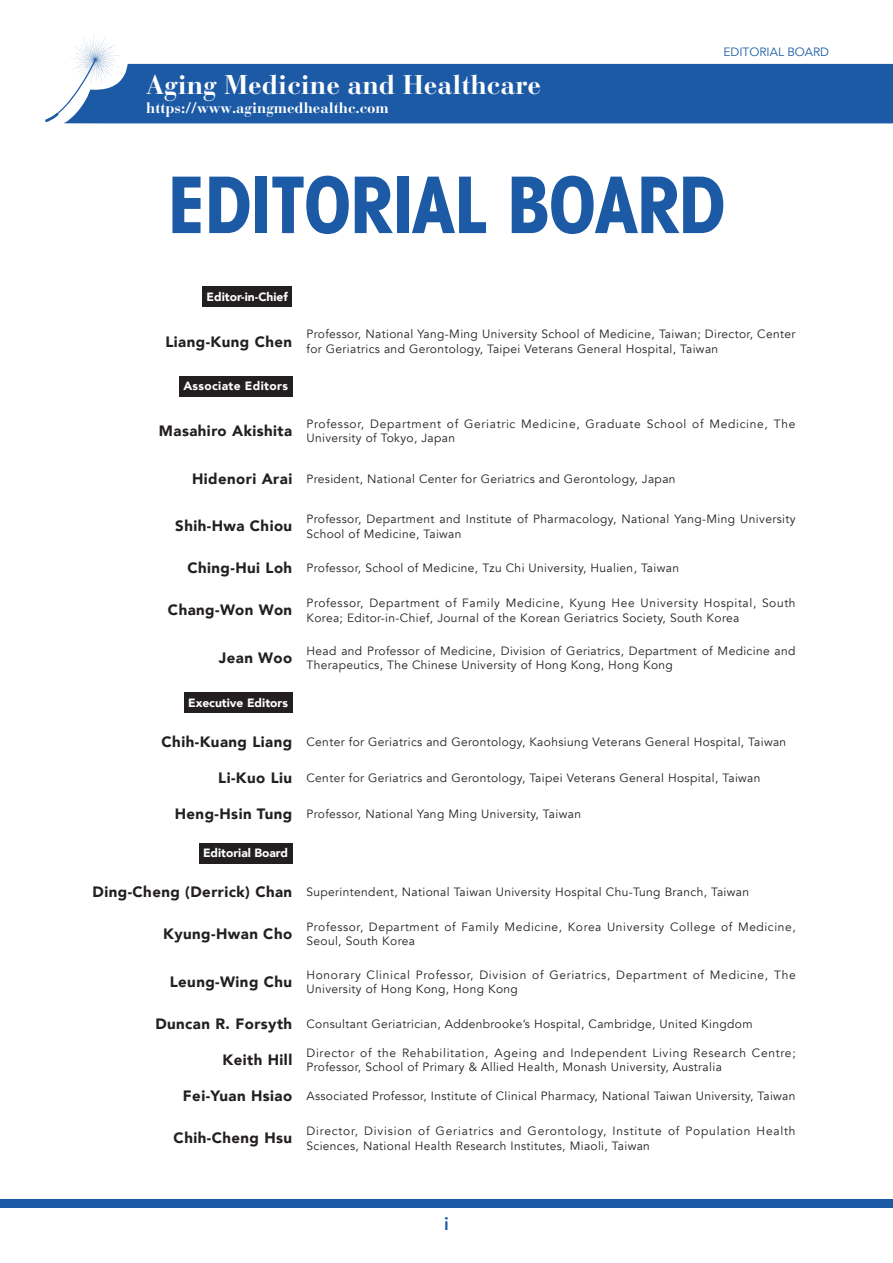
<style>
.page{position:relative;width:893px;height:1263px;background:#fff}
.page>*{position:absolute;margin:0;border:0;box-sizing:border-box;transform-origin:0 0}
.t1{font:700 condensed 78px "Avant Garde LT";letter-spacing:-.02em;color:#1c5aa5}
.t2{font:700 27px "Bauer Bodoni";color:#fff}
.t3{font:800 18px "Avenir";color:#1c5aa5}
.t4{font:900 15px "Avenir";letter-spacing:.03em;color:#231f20}
.t5{font:700 15px "Bauer Bodoni";color:#fff}
.t6{font:12px/14.4px "Avenir";letter-spacing:.03em;color:#231f20}
.t7{font:12px/14.4px "Avenir";letter-spacing:.05em;color:#231f20}
.t8{font:12px/14.4px "Avenir";letter-spacing:.065em;color:#231f20}
.t9{font:12px/14.4px "Avenir";letter-spacing:.055em;color:#231f20}
.t10{font:12px/14.4px "Avenir";letter-spacing:.06em;color:#231f20}
.t11{font:900 12px "Avenir";color:#fff}
.t12{font:900 12px "Avenir";letter-spacing:.03em;color:#fff}
.t13{font:12px "Avenir";color:#1c5aa5}
.s1{font-weight:900;font-size:15px}
</style>
<div class="page">
<div style="left:64px;top:64px;width:829px;height:59px;background:#1c5aa5"></div>
<svg style="left:45px;top:35px;width:75px;height:87px"></svg>
<div style="left:0;top:1199px;width:893px;height:9px;background:#1c5aa5"></div>
<div style="left:202px;top:286px;width:90px;height:21px;background:#231f20"></div>
<div style="left:179px;top:376px;width:113px;height:20px;background:#231f20"></div>
<div style="left:184px;top:692px;width:108px;height:21px;background:#231f20"></div>
<div style="left:199px;top:843px;width:93px;height:20px;background:#231f20"></div>
<h2 class="t2" style="left:146px;top:69px;width:396px">Aging Medicine and Healthcare</h2>
<p class="t5" style="left:146px;top:98px;width:244px">https://www.agingmedhealthc.com</p>
<p class="t13" style="left:723px;top:45px;width:107px">EDITORIAL BOARD</p>
<h1 class="t1" style="left:167px;top:155px;width:560px">EDITORIAL BOARD</h1>
<p class="t11" style="left:207px;top:286px;width:83px">Editor-in-Chief</p>
<p class="t4" style="left:165px;top:329px;width:128px">Liang-Kung Chen</p>
<p class="t6" style="left:306px;top:327px;width:491px">Professor, National Yang-Ming University School of Medicine, Taiwan; Director, Center for Geriatrics and Gerontology, Taipei Veterans General Hospital, Taiwan</p>
<p class="t12" style="left:183px;top:376px;width:106px">Associate Editors</p>
<p class="t4" style="left:159px;top:418px;width:135px">Masahiro Akishita</p>
<p class="t10" style="left:306px;top:417px;width:490px">Professor, Department of Geriatric Medicine, Graduate School of Medicine, The<br>University of Tokyo, Japan</p>
<p class="t6" style="left:192px;top:472px;width:485px"><span class="s1">Hidenori Arai</span> President, National Center for Geriatrics and Gerontology, Japan</p>
<p class="t4" style="left:175px;top:513px;width:118px">Shih-Hwa Chiou</p>
<p class="t6" style="left:306px;top:512px;width:491px">Professor, Department and Institute of Pharmacology, National Yang-Ming University<br>School of Medicine, Taiwan</p>
<p class="t6" style="left:187px;top:561px;width:493px"><span class="s1">Ching-Hui Loh</span> Professor, School of Medicine, Tzu Chi University, Hualien, Taiwan</p>
<p class="t4" style="left:168px;top:597px;width:126px">Chang-Won Won</p>
<p class="t7" style="left:306px;top:596px;width:491px">Professor, Department of Family Medicine, Kyung Hee University Hospital, South<br>Korea; Editor-in-Chief, Journal of the Korean Geriatrics Society, South Korea</p>
<p class="t4" style="left:219px;top:645px;width:75px">Jean Woo</p>
<p class="t6" style="left:306px;top:644px;width:491px">Head and Professor of Medicine, Division of Geriatrics, Department of Medicine and<br>Therapeutics, The Chinese University of Hong Kong, Hong Kong</p>
<p class="t11" style="left:188px;top:692px;width:101px">Executive Editors</p>
<p class="t6" style="left:162px;top:734px;width:626px"><span class="s1">Chih-Kuang Liang</span> Center for Geriatrics and Gerontology, Kaohsiung Veterans General Hospital, Taiwan</p>
<p class="t6" style="left:218px;top:771px;width:544px"><span class="s1">Li-Kuo Liu</span> Center for Geriatrics and Gerontology, Taipei Veterans General Hospital, Taiwan</p>
<p class="t6" style="left:175px;top:807px;width:408px"><span class="s1">Heng-Hsin Tung</span> Professor, National Yang Ming University, Taiwan</p>
<p class="t11" style="left:203px;top:843px;width:86px">Editorial Board</p>
<p class="t6" style="left:93px;top:885px;width:658px"><span class="s1">Ding-Cheng (Derrick) Chan</span> Superintendent, National Taiwan University Hospital Chu-Tung Branch, Taiwan</p>
<p class="t4" style="left:163px;top:921px;width:131px">Kyung-Hwan Cho</p>
<p class="t7" style="left:306px;top:920px;width:491px">Professor, Department of Family Medicine, Korea University College of Medicine,<br>Seoul, South Korea</p>
<p class="t4" style="left:170px;top:969px;width:124px">Leung-Wing Chu</p>
<p class="t9" style="left:306px;top:967px;width:491px">Honorary Clinical Professor, Division of Geriatrics, Department of Medicine, The<br>University of Hong Kong, Hong Kong</p>
<p class="t6" style="left:155px;top:1017px;width:599px"><span class="s1">Duncan R. Forsyth</span> Consultant Geriatrician, Addenbrooke’s Hospital, Cambridge, United Kingdom</p>
<p class="t4" style="left:223px;top:1047px;width:71px">Keith Hill</p>
<p class="t6" style="left:306px;top:1045px;width:491px">Director of the Rehabilitation, Ageing and Independent Living Research Centre;<br>Professor, School of Primary &amp; Allied Health, Monash University, Australia</p>
<p class="t6" style="left:183px;top:1089px;width:614px"><span class="s1">Fei-Yuan Hsiao</span> Associated Professor, Institute of Clinical Pharmacy, National Taiwan University, Taiwan</p>
<p class="t4" style="left:174px;top:1125px;width:120px">Chih-Cheng Hsu</p>
<p class="t8" style="left:306px;top:1124px;width:491px">Director, Division of Geriatrics and Gerontology, Institute of Population Health<br>Sciences, National Health Research Institutes, Miaoli, Taiwan</p>
<h3 class="t3" style="left:444px;top:1210px;width:6px">i</h3>
</div>
